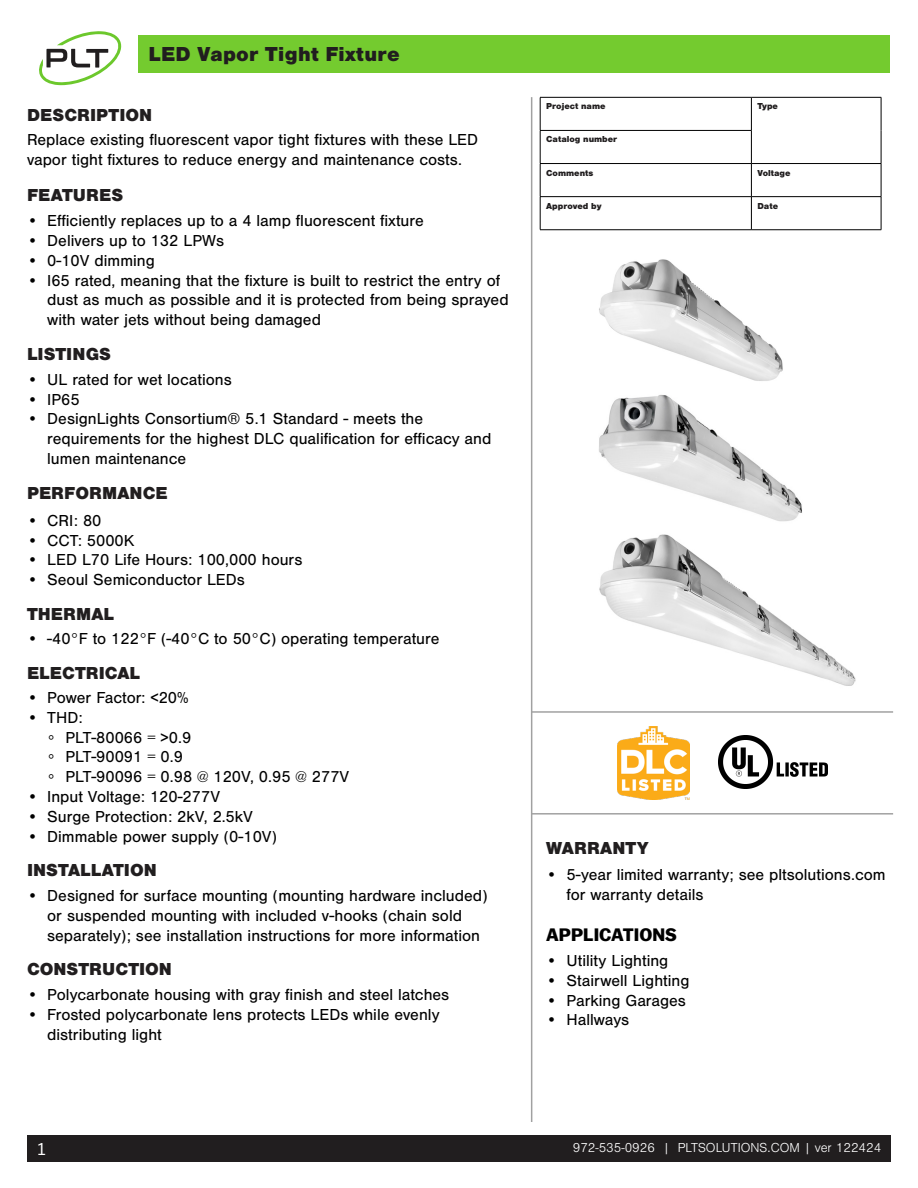
<style>
.page{position:relative;width:918px;height:1188px;background:#fff}
.page>*{position:absolute;margin:0;border:0;box-sizing:border-box;transform-origin:0 0}
.t1{font:900 21px "Nimbus San";letter-spacing:.01em;color:#211e1f}
.PLT_Subheads{font:900 18px "Nimbus San";color:#211e1f}
.t2{font:700 18px "Balto";color:#000}
.t3{font:18px "Balto";color:#fff}
.PLT_Body{font:16.5px/19.8px "Nimbus San";color:#000}
.t4{font:300 13.5px "Nimbus San";color:#fff}
.t5{font:900 9px "Nimbus San";color:#211e1f}
</style>
<div class="page">
<div style="left:27px;top:1135px;width:864px;height:27px;background:#211e1f"></div>
<div style="left:139px;top:35px;width:751px;height:37px;background:#74cb2f"></div>
<hr style="left:531px;top:97px;width:1px;height:1025px;background:#a1a1a1">
<hr style="left:540px;top:97px;width:211px;height:1px;background:#000">
<hr style="left:540px;top:98px;width:1px;height:32px;background:#000">
<hr style="left:751px;top:97px;width:130px;height:1px;background:#000">
<hr style="left:751px;top:98px;width:1px;height:32px;background:#000">
<hr style="left:881px;top:98px;width:1px;height:32px;background:#000">
<hr style="left:540px;top:130px;width:212px;height:1px;background:#000">
<hr style="left:540px;top:131px;width:1px;height:32px;background:#000">
<hr style="left:751px;top:131px;width:1px;height:32px;background:#000">
<hr style="left:881px;top:130px;width:1px;height:33px;background:#000">
<hr style="left:540px;top:163px;width:211px;height:1px;background:#000">
<hr style="left:540px;top:164px;width:1px;height:32px;background:#000">
<hr style="left:751px;top:163px;width:130px;height:1px;background:#000">
<hr style="left:751px;top:164px;width:1px;height:32px;background:#000">
<hr style="left:881px;top:164px;width:1px;height:32px;background:#000">
<hr style="left:540px;top:196px;width:211px;height:1px;background:#000">
<hr style="left:540px;top:197px;width:1px;height:33px;background:#000">
<hr style="left:751px;top:196px;width:130px;height:1px;background:#000">
<hr style="left:751px;top:197px;width:1px;height:33px;background:#000">
<hr style="left:881px;top:197px;width:1px;height:33px;background:#000">
<hr style="left:540px;top:229px;width:211px;height:1px;background:#000">
<hr style="left:751px;top:229px;width:130px;height:1px;background:#000">
<hr style="left:531px;top:711px;width:362px;height:2px;background:#a1a1a1">
<hr style="left:531px;top:813px;width:362px;height:2px;background:#a1a1a1">
<img style="left:718px;top:735px;width:109px;height:54px">
<svg style="left:39px;top:31px;width:82px;height:54px"></svg>
<img style="left:617px;top:727px;width:73px;height:72px">
<img style="left:599px;top:259px;width:184px;height:122px">
<img style="left:599px;top:395px;width:203px;height:127px">
<img style="left:599px;top:534px;width:257px;height:152px">
<p class="t1" style="left:149px;top:42px;width:253px">LED Vapor Tight Fixture</p>
<p class="PLT_Subheads" style="left:27px;top:105px;width:127px">DESCRIPTION</p>
<p class="PLT_Body" style="left:27px;top:130px;width:453px">Replace existing fluorescent vapor tight fixtures with these LED vapor tight fixtures to reduce energy and maintenance costs.</p>
<p class="PLT_Subheads" style="left:27px;top:185px;width:98px">FEATURES</p>
<p class="PLT_Body" style="left:27px;top:211px;width:398px">• Efficiently replaces up to a 4 lamp fluorescent fixture</p>
<p class="PLT_Body" style="left:27px;top:231px;width:199px">• Delivers up to 132 LPWs</p>
<p class="PLT_Body" style="left:27px;top:251px;width:129px">• 0-10V dimming</p>
<p class="PLT_Body" style="left:47px;top:271px;width:463px;text-indent:-20px">• I65 rated, meaning that the fixture is built to restrict the entry of dust as much as possible and it is protected from being sprayed with water jets without being damaged</p>
<p class="PLT_Subheads" style="left:27px;top:343px;width:86px">LISTINGS</p>
<p class="PLT_Body" style="left:27px;top:370px;width:206px">• UL rated for wet locations</p>
<p class="PLT_Body" style="left:27px;top:390px;width:54px">• IP65</p>
<p class="PLT_Body" style="left:47px;top:409px;width:446px;text-indent:-20px">• DesignLights Consortium® 5.1 Standard - meets the requirements for the highest DLC qualification for efficacy and lumen maintenance</p>
<p class="PLT_Subheads" style="left:27px;top:483px;width:142px">PERFORMANCE</p>
<p class="PLT_Body" style="left:27px;top:511px;width:76px">• CRI: 80</p>
<p class="PLT_Body" style="left:27px;top:531px;width:109px">• CCT: 5000K</p>
<p class="PLT_Body" style="left:27px;top:550px;width:277px">• LED L70 Life Hours: 100,000 hours</p>
<p class="PLT_Body" style="left:27px;top:570px;width:219px">• Seoul Semiconductor LEDs</p>
<p class="PLT_Subheads" style="left:27px;top:604px;width:89px">THERMAL</p>
<p class="PLT_Body" style="left:27px;top:629px;width:414px">• -40°F to 122°F (-40°C to 50°C) operating temperature</p>
<p class="PLT_Subheads" style="left:27px;top:663px;width:115px">ELECTRICAL</p>
<p class="PLT_Body" style="left:27px;top:688px;width:163px">• Power Factor: &lt;20%</p>
<p class="PLT_Body" style="left:47px;top:708px;width:304px;text-indent:-20px">• THD:<br>∘ PLT-80066 = &gt;0.9<br>∘ PLT-90091 = 0.9<br>∘ PLT-90096 = 0.98 @ 120V, 0.95 @ 277V</p>
<p class="PLT_Body" style="left:27px;top:787px;width:195px">• Input Voltage: 120-277V</p>
<p class="PLT_Body" style="left:27px;top:807px;width:228px">• Surge Protection: 2kV, 2.5kV</p>
<p class="PLT_Body" style="left:27px;top:826px;width:252px">• Dimmable power supply (0-10V)</p>
<p class="PLT_Subheads" style="left:27px;top:860px;width:131px">INSTALLATION</p>
<p class="PLT_Body" style="left:47px;top:886px;width:442px;text-indent:-20px">• Designed for surface mounting (mounting hardware included) or suspended mounting with included v-hooks (chain sold separately); see installation instructions for more information</p>
<p class="PLT_Subheads" style="left:27px;top:959px;width:147px">CONSTRUCTION</p>
<p class="PLT_Body" style="left:27px;top:985px;width:424px">• Polycarbonate housing with gray finish and steel latches</p>
<p class="PLT_Body" style="left:47px;top:1005px;width:394px;text-indent:-20px">• Frosted polycarbonate lens protects LEDs while evenly distributing light</p>
<p class="t5" style="left:546px;top:101px;width:61px">Project name</p>
<p class="t5" style="left:757px;top:101px;width:22px">Type</p>
<p class="t5" style="left:546px;top:134px;width:73px">Catalog number</p>
<p class="t5" style="left:546px;top:167px;width:49px">Comments</p>
<p class="t5" style="left:757px;top:167px;width:35px">Voltage</p>
<p class="t5" style="left:546px;top:201px;width:57px">Approved by</p>
<p class="t5" style="left:757px;top:201px;width:22px">Date</p>
<p class="PLT_Subheads" style="left:546px;top:838px;width:104px">WARRANTY</p>
<p class="PLT_Body" style="left:566px;top:865px;width:321px;text-indent:-20px">• 5-year limited warranty; see pltsolutions.com for warranty details</p>
<p class="t2" style="left:546px;top:924px;width:132px">APPLICATIONS</p>
<p class="PLT_Body" style="left:546px;top:951px;width:124px">• Utility Lighting</p>
<p class="PLT_Body" style="left:546px;top:971px;width:145px">• Stairwell Lighting</p>
<p class="PLT_Body" style="left:546px;top:991px;width:141px">• Parking Garages</p>
<p class="PLT_Body" style="left:546px;top:1010px;width:84px">• Hallways</p>
<p class="t3" style="left:38px;top:1138px;width:9px">1</p>
<p class="t4" style="left:573px;top:1140px;width:310px">972-535-0926 | PLTSOLUTIONS.COM | ver 122424</p>
</div>
